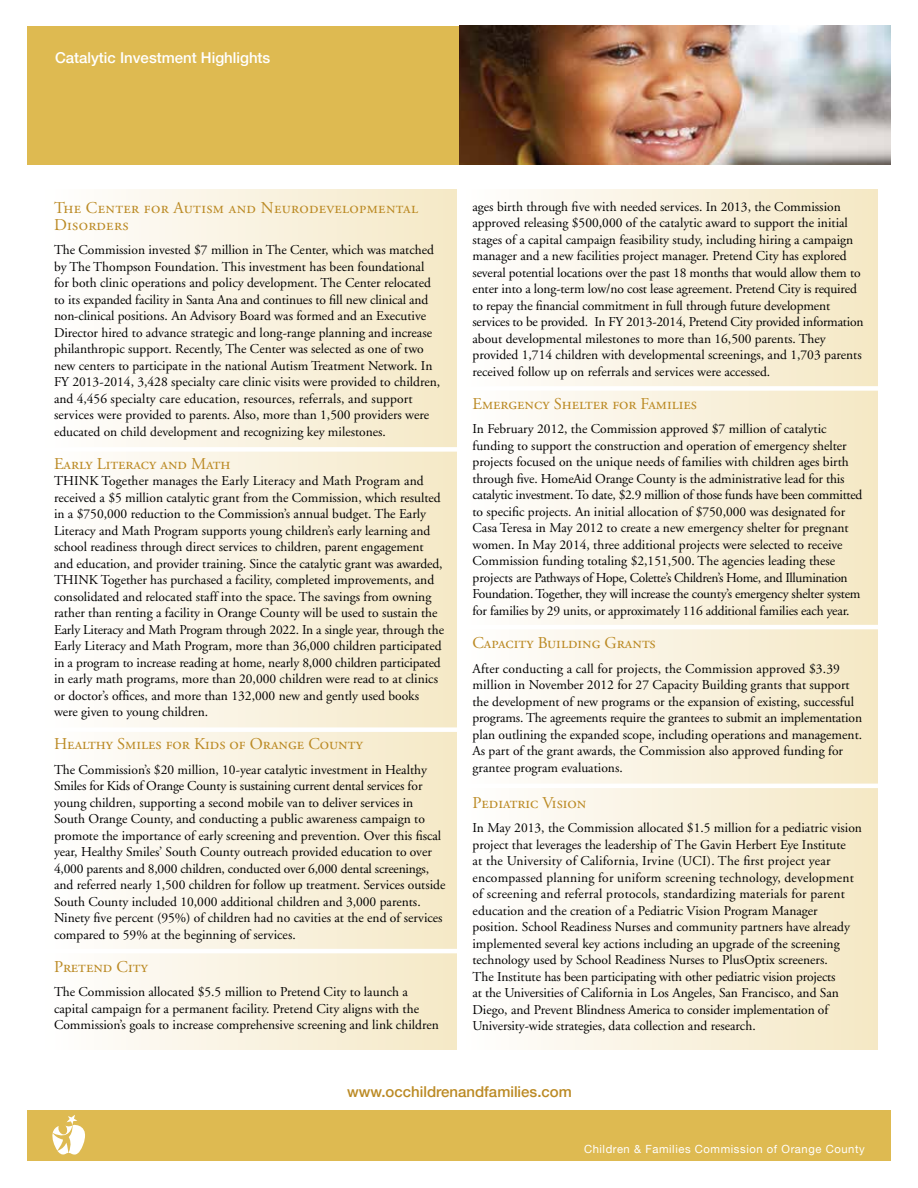
<style>
.page{position:relative;width:918px;height:1188px;background:#fff}
.page>*{position:absolute;margin:0;border:0;box-sizing:border-box;transform-origin:0 0}
.t1{font:16.5px "Adobe Garamond Regular SC";color:#bb8a24}
.t2{font:16.5px/16.5px "Adobe Garamond Regular SC";letter-spacing:.02em;color:#bb8a24}
.t3{font:500 15px "Helvetica Neue LT";color:#bb8a24}
.t4{font:500 15px "Helvetica Neue LT";color:#fff}
.t5{font:13.5px/16.5px "Adobe Garamond";color:#000}
.t6{font:11.25px "Helvetica Neue LT";letter-spacing:.05em;color:#fff}
</style>
<div class="page">
<div style="left:45px;top:189px;width:412px;height:861px;background:linear-gradient(to right,#fefefe,#f5e8c6)"></div>
<div style="left:466px;top:189px;width:412px;height:861px;background:linear-gradient(to right,#fefefd,#f5e8c5)"></div>
<div style="left:27px;top:26px;width:864px;height:138px;background:#deba51"></div>
<img style="left:459px;top:26px;width:432px;height:138px">
<div style="left:27px;top:1110px;width:864px;height:51px;background:#deba51"></div>
<svg style="left:52px;top:1115px;width:33px;height:40px"></svg>
<div style="left:38px;top:447px;width:423px;height:5px;background:#fff"></div>
<div style="left:38px;top:727px;width:423px;height:5px;background:#fff"></div>
<hr style="left:38px;top:949px;width:423px;height:4px;background:#fff">
<div style="left:462px;top:386px;width:424px;height:5px;background:#fff"></div>
<hr style="left:462px;top:625px;width:424px;height:4px;background:#fff">
<hr style="left:462px;top:784px;width:424px;height:4px;background:#fff">
<p class="t4" style="left:55px;top:48px;width:217px">Catalytic Investment Highlights</p>
<p class="t2" style="left:54px;top:200px;width:366px">The Center for Autism and Neurodevelopmental<br>Disorders</p>
<p class="t5" style="left:54px;top:242px;width:388px">The Commission invested $7 million in The Center, which was matched by The Thompson Foundation. This investment has been foundational for both clinic operations and policy development. The Center relocated to its expanded facility in Santa Ana and continues to fill new clinical and non-clinical positions. An Advisory Board was formed and an Executive Director hired to advance strategic and long-range planning and increase philanthropic support. Recently, The Center was selected as one of two new centers to participate in the national Autism Treatment Network. In FY 2013-2014, 3,428 specialty care clinic visits were provided to children, and 4,456 specialty care education, resources, referrals, and support services were provided to parents. Also, more than 1,500 providers were educated on child development and recognizing key milestones.</p>
<p class="t1" style="left:54px;top:455px;width:178px">Early Literacy and Math</p>
<p class="t5" style="left:54px;top:473px;width:392px">THINK Together manages the Early Literacy and Math Program and received a $5 million catalytic grant from the Commission, which resulted in a $750,000 reduction to the Commission’s annual budget. The Early Literacy and Math Program supports young children’s early learning and school readiness through direct services to children, parent engagement and education, and provider training. Since the catalytic grant was awarded, THINK Together has purchased a facility, completed improvements, and consolidated and relocated staff into the space. The savings from owning rather than renting a facility in Orange County will be used to sustain the Early Literacy and Math Program through 2022. In a single year, through the Early Literacy and Math Program, more than 36,000 children participated in a program to increase reading at home, nearly 8,000 children participated in early math programs, more than 20,000 children were read to at clinics or doctor’s offices, and more than 132,000 new and gently used books were given to young children.</p>
<p class="t1" style="left:54px;top:735px;width:310px">Healthy Smiles for Kids of Orange County</p>
<p class="t5" style="left:54px;top:762px;width:393px">The Commission’s $20 million, 10-year catalytic investment in Healthy Smiles for Kids of Orange County is sustaining current dental services for young children, supporting a second mobile van to deliver services in South Orange County, and conducting a public awareness campaign to promote the importance of early screening and prevention. Over this fiscal year, Healthy Smiles’ South County outreach provided education to over 4,000 parents and 8,000 children, conducted over 6,000 dental screenings, and referred nearly 1,500 children for follow up treatment. Services outside South County included 10,000 additional children and 3,000 parents.<br>Ninety five percent (95%) of children had no cavities at the end of services compared to 59% at the beginning of services.</p>
<p class="t1" style="left:54px;top:958px;width:95px">Pretend City</p>
<p class="t5" style="left:54px;top:984px;width:386px">The Commission allocated $5.5 million to Pretend City to launch a capital campaign for a permanent facility. Pretend City aligns with the<br>Commission’s goals to increase comprehensive screening and link children</p>
<p class="t5" style="left:472px;top:199px;width:393px">ages birth through five with needed services. In 2013, the Commission approved releasing $500,000 of the catalytic award to support the initial stages of a capital campaign feasibility study, including hiring a campaign manager and a new facilities project manager. Pretend City has explored several potential locations over the past 18 months that would allow them to enter into a long-term low/no cost lease agreement. Pretend City is required to repay the financial commitment in full through future development services to be provided. In FY 2013-2014, Pretend City provided information about developmental milestones to more than 16,500 parents. They provided 1,714 children with developmental screenings, and 1,703 parents received follow up on referrals and services were accessed.</p>
<p class="t1" style="left:472px;top:395px;width:226px">Emergency Shelter for Families</p>
<p class="t5" style="left:472px;top:421px;width:391px">In February 2012, the Commission approved $7 million of catalytic funding to support the construction and operation of emergency shelter projects focused on the unique needs of families with children ages birth through five. HomeAid Orange County is the administrative lead for this catalytic investment. To date, $2.9 million of those funds have been committed to specific projects. An initial allocation of $750,000 was designated for Casa Teresa in May 2012 to create a new emergency shelter for pregnant women. In May 2014, three additional projects were selected to receive Commission funding totaling $2,151,500. The agencies leading these projects are Pathways of Hope, Colette’s Children’s Home, and Illumination Foundation. Together, they will increase the county’s emergency shelter system for families by 29 units, or approximately 116 additional families each year.</p>
<p class="t1" style="left:472px;top:634px;width:185px">Capacity Building Grants</p>
<p class="t5" style="left:472px;top:660px;width:391px">After conducting a call for projects, the Commission approved $3.39 million in November 2012 for 27 Capacity Building grants that support the development of new programs or the expansion of existing, successful programs. The agreements require the grantees to submit an implementation plan outlining the expanded scope, including operations and management.<br>As part of the grant awards, the Commission also approved funding for grantee program evaluations.</p>
<p class="t1" style="left:472px;top:794px;width:115px">Pediatric Vision</p>
<p class="t5" style="left:472px;top:820px;width:391px">In May 2013, the Commission allocated $1.5 million for a pediatric vision project that leverages the leadership of The Gavin Herbert Eye Institute<br>at the University of California, Irvine (UCI). The first project year encompassed planning for uniform screening technology, development of screening and referral protocols, standardizing materials for parent education and the creation of a Pediatric Vision Program Manager position. School Readiness Nurses and community partners have already implemented several key actions including an upgrade of the screening technology used by School Readiness Nurses to PlusOptix screeners.<br>The Institute has been participating with other pediatric vision projects<br>at the Universities of California in Los Angeles, San Francisco, and San Diego, and Prevent Blindness America to consider implementation of University-wide strategies, data collection and research.</p>
<p class="t3" style="left:347px;top:1082px;width:226px">www.occhildrenandfamilies.com</p>
<p class="t6" style="left:584px;top:1142px;width:282px">Children &amp; Families Commission of Orange County</p>
</div>
